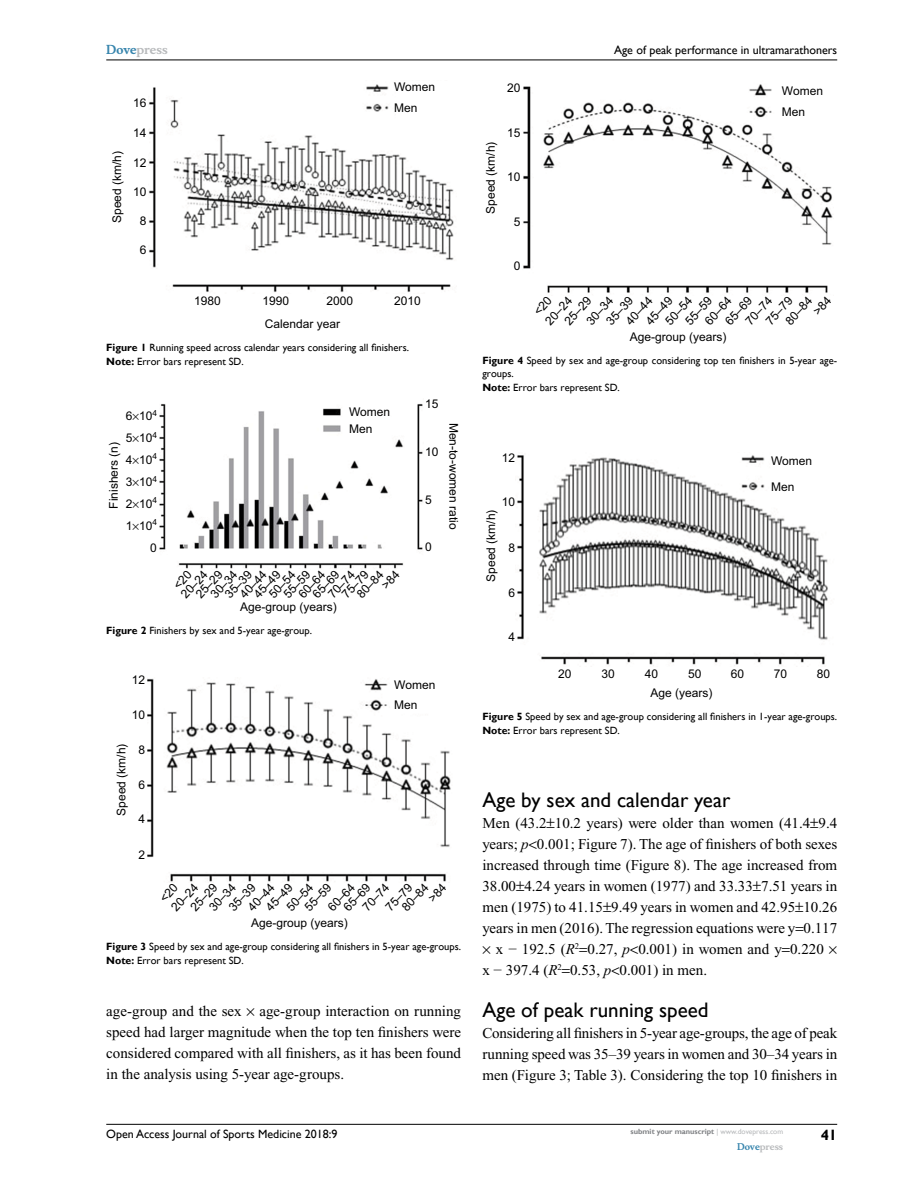
<style>
.page{position:relative;width:918px;height:1188px;background:#fff}
.page>*{position:absolute;margin:0;border:0;box-sizing:border-box;transform-origin:0 0}
.t1{font:21px "Gill Sans";color:#000}
.t2{font:15px/21px "Times New Roman";color:#000;text-align:justify}
.t3{font:700 15px "Gill Sans";color:#000}
.t4{font:12px/22.8px "Arial";color:#000}
.t5{font:12px "Gill Sans";color:#000}
.t6{font:700 12px "Musee";color:#b8babc}
.t7{font:10.5px/13.5px "Gill Sans";color:#000}
.t8{font:700 9px "Musee";color:#b8babc}
.t9{font:700 7.5px "Gill Sans";color:#808285}
.s1{color:#3785ad}
.s2{font-weight:700}
.s3{font-style:italic}
.s4{font-weight:400;color:#b8babc}
</style>
<div class="page">
<hr style="left:106px;top:1124px;width:731px;height:1px;background:#000">
<hr style="left:106px;top:60px;width:731px;height:1px;background:#000">
<img style="left:149px;top:84px;width:305px;height:209px">
<img style="left:160px;top:404px;width:263px;height:165px">
<img style="left:147px;top:678px;width:304px;height:204px">
<img style="left:523px;top:84px;width:310px;height:209px">
<img style="left:517px;top:455px;width:311px;height:211px">
<p class="t6" style="left:106px;top:43px;width:63px"><span class="s1">Dove</span>press</p>
<p class="t4" style="left:133px;top:91px;width:15px">16</p>
<p class="t4" style="left:105px;top:223px;width:74px;rotate:-90deg">Speed (km/h)</p>
<p class="t4" style="left:133px;top:121px;width:15px">14</p>
<p class="t4" style="left:133px;top:151px;width:15px">12</p>
<p class="t4" style="left:133px;top:180px;width:15px">10</p>
<p class="t4" style="left:140px;top:210px;width:8px">8</p>
<p class="t4" style="left:140px;top:239px;width:8px">6</p>
<p class="t4" style="left:394px;top:77px;width:43px;line-height:21px">Women<br>Men</p>
<p class="t4" style="left:265px;top:290px;width:90px;text-indent:62px">2000<br>Calendar year</p>
<p class="t4" style="left:394px;top:290px;width:28px">2010</p>
<p class="t4" style="left:194px;top:290px;width:28px">1980</p>
<p class="t4" style="left:262px;top:290px;width:28px">1990</p>
<p class="t7" style="left:106px;top:341px;width:304px"><span class="s2">Figure 1</span> Running speed across calendar years considering all finishers.<br><span class="s2">Note:</span> Error bars represent SD.</p>
<p class="t4" style="left:126px;top:405px;width:33px">6 10<sup>4</sup></p>
<p class="t4" style="left:126px;top:426px;width:33px">5 10<sup>4</sup></p>
<p class="t4" style="left:102px;top:509px;width:68px;rotate:-90deg">Finishers (n)</p>
<p class="t4" style="left:126px;top:448px;width:33px">4 10<sup>4</sup></p>
<p class="t4" style="left:126px;top:470px;width:33px">3 10<sup>4</sup></p>
<p class="t4" style="left:126px;top:492px;width:33px">2 10<sup>4</sup></p>
<p class="t4" style="left:126px;top:514px;width:33px">1 10<sup>4</sup></p>
<p class="t4" style="left:150px;top:536px;width:8px">0</p>
<p class="t4" style="left:349px;top:403px;width:43px;line-height:17.1px">Women<br>Men</p>
<p class="t4" style="left:277px;top:589px;width:35px;rotate:-47deg">55–59</p>
<p class="t4" style="left:247px;top:589px;width:35px;rotate:-47deg">45–49</p>
<p class="t4" style="left:219px;top:589px;width:35px;rotate:-47deg">35–39</p>
<p class="t4" style="left:306px;top:589px;width:35px;rotate:-47deg">65–69</p>
<p class="t4" style="left:336px;top:589px;width:35px;rotate:-47deg">75–79</p>
<p class="t4" style="left:190px;top:589px;width:35px;rotate:-47deg">25–29</p>
<p class="t4" style="left:292px;top:589px;width:35px;rotate:-47deg">60–64</p>
<p class="t4" style="left:263px;top:589px;width:35px;rotate:-47deg">50–54</p>
<p class="t4" style="left:234px;top:589px;width:35px;rotate:-47deg">40–44</p>
<p class="t4" style="left:204px;top:589px;width:35px;rotate:-47deg">30–34</p>
<p class="t4" style="left:351px;top:589px;width:35px;rotate:-47deg">80–84</p>
<p class="t4" style="left:322px;top:589px;width:35px;rotate:-47deg">70–74</p>
<p class="t4" style="left:175px;top:589px;width:35px;rotate:-47deg">20–24</p>
<p class="t4" style="left:240px;top:595px;width:98px">Age-group (years)</p>
<p class="t7" style="left:106px;top:624px;width:207px"><span class="s2">Figure 2</span> Finishers by sex and 5-year age-group.</p>
<p class="t4" style="left:425px;top:392px;width:15px">15</p>
<p class="t4" style="left:425px;top:441px;width:15px">10</p>
<p class="t4" style="left:425px;top:488px;width:8px">5</p>
<p class="t4" style="left:425px;top:536px;width:8px">0</p>
<p class="t4" style="left:465px;top:423px;width:108px;rotate:90deg">Men-to-women ratio</p>
<p class="t4" style="left:132px;top:668px;width:15px">12</p>
<p class="t4" style="left:132px;top:704px;width:15px">10</p>
<p class="t4" style="left:110px;top:816px;width:74px;rotate:-90deg">Speed (km/h)</p>
<p class="t4" style="left:139px;top:739px;width:8px">8</p>
<p class="t4" style="left:139px;top:774px;width:8px">6</p>
<p class="t4" style="left:139px;top:807px;width:8px">4</p>
<p class="t4" style="left:139px;top:843px;width:8px">2</p>
<p class="t4" style="left:394px;top:674px;width:43px;line-height:20.1px">Women<br>Men</p>
<p class="t4" style="left:292px;top:896px;width:35px;line-height:13.4px;text-indent:-12px;rotate:-47deg">50–54<br>55–59</p>
<p class="t4" style="left:333px;top:898px;width:35px;line-height:11.4px;text-indent:-11px;rotate:-47deg">60–64<br>65–69</p>
<p class="t4" style="left:260px;top:902px;width:35px;rotate:-47deg">45–49</p>
<p class="t4" style="left:369px;top:892px;width:35px;line-height:16.8px;text-indent:-16px;rotate:-47deg">70–74<br>75–79</p>
<p class="t4" style="left:222px;top:902px;width:35px;rotate:-47deg">35–39</p>
<p class="t4" style="left:184px;top:902px;width:35px;rotate:-47deg">25–29</p>
<p class="t4" style="left:242px;top:902px;width:35px;rotate:-47deg">40–44</p>
<p class="t4" style="left:416px;top:887px;width:22px;line-height:12.9px;text-indent:-25px;rotate:-47deg">80–84 &gt;84</p>
<p class="t4" style="left:203px;top:902px;width:35px;rotate:-47deg">30–34</p>
<p class="t4" style="left:165px;top:902px;width:35px;rotate:-47deg">20–24</p>
<p class="t4" style="left:251px;top:911px;width:98px">Age-group (years)</p>
<p class="t7" style="left:106px;top:940px;width:356px"><span class="s2">Figure 3</span> Speed by sex and age-group considering all finishers in 5-year age-groups.<br><span class="s2">Note:</span> Error bars represent SD.</p>
<p class="t2" style="left:106px;top:1001px;width:356px">age-group and the sex age-group interaction on running speed had larger magnitude when the top ten finishers were considered compared with all finishers, as it has been found in the analysis using 5-year age-groups.</p>
<p class="t4" style="left:507px;top:76px;width:15px">20</p>
<p class="t4" style="left:479px;top:214px;width:74px;rotate:-90deg">Speed (km/h)</p>
<p class="t4" style="left:507px;top:121px;width:15px">15</p>
<p class="t4" style="left:507px;top:166px;width:15px">10</p>
<p class="t4" style="left:514px;top:211px;width:8px">5</p>
<p class="t4" style="left:514px;top:254px;width:8px">0</p>
<p class="t5" style="left:614px;top:43px;width:225px">Age of peak performance in ultramarathoners</p>
<p class="t4" style="left:782px;top:80px;width:43px;line-height:21.3px">Women<br>Men</p>
<p class="t4" style="left:679px;top:315px;width:35px;rotate:-47deg">55–59</p>
<p class="t4" style="left:640px;top:315px;width:35px;rotate:-47deg">45–49</p>
<p class="t4" style="left:600px;top:315px;width:35px;rotate:-47deg">35–39</p>
<p class="t4" style="left:558px;top:315px;width:35px;rotate:-47deg">25–29</p>
<p class="t4" style="left:719px;top:315px;width:35px;rotate:-47deg">65–69</p>
<p class="t4" style="left:760px;top:315px;width:35px;rotate:-47deg">75–79</p>
<p class="t4" style="left:699px;top:315px;width:35px;rotate:-47deg">60–64</p>
<p class="t4" style="left:580px;top:315px;width:35px;rotate:-47deg">30–34</p>
<p class="t4" style="left:619px;top:315px;width:35px;rotate:-47deg">40–44</p>
<p class="t4" style="left:659px;top:315px;width:35px;rotate:-47deg">50–54</p>
<p class="t4" style="left:779px;top:315px;width:35px;rotate:-47deg">80–84</p>
<p class="t4" style="left:739px;top:315px;width:35px;rotate:-47deg">70–74</p>
<p class="t4" style="left:539px;top:315px;width:35px;rotate:-47deg">20–24</p>
<p class="t4" style="left:630px;top:325px;width:98px">Age-group (years)</p>
<p class="t7" style="left:482px;top:354px;width:356px"><span class="s2">Figure 4</span> Speed by sex and age-group considering top ten finishers in 5-year age&shy;groups.<br><span class="s2">Note:</span> Error bars represent SD.</p>
<p class="t4" style="left:502px;top:446px;width:15px">12</p>
<p class="t4" style="left:771px;top:447px;width:43px;line-height:26.1px">Women<br>Men</p>
<p class="t4" style="left:502px;top:490px;width:15px">10</p>
<p class="t4" style="left:479px;top:582px;width:74px;rotate:-90deg">Speed (km/h)</p>
<p class="t4" style="left:508px;top:536px;width:8px">8</p>
<p class="t4" style="left:508px;top:581px;width:8px">6</p>
<p class="t4" style="left:508px;top:626px;width:8px">4</p>
<p class="t4" style="left:650px;top:664px;width:64px;line-height:19px;text-indent:38px">50<br>Age (years)</p>
<p class="t4" style="left:731px;top:662px;width:15px">60</p>
<p class="t4" style="left:774px;top:662px;width:15px">70</p>
<p class="t4" style="left:817px;top:662px;width:15px">80</p>
<p class="t4" style="left:558px;top:662px;width:15px">20</p>
<p class="t4" style="left:601px;top:662px;width:15px">30</p>
<p class="t4" style="left:645px;top:662px;width:15px">40</p>
<p class="t7" style="left:482px;top:710px;width:356px"><span class="s2">Figure 5</span> Speed by sex and age-group considering all finishers in 1-year age-groups.<br><span class="s2">Note:</span> Error bars represent SD.</p>
<h1 class="t1" style="left:482px;top:788px;width:249px">Age by sex and calendar year</h1>
<p class="t2" style="left:482px;top:812px;width:356px">Men (43.2 10.2 years) were older than women (41.4 9.4</p>
<p class="t2" style="left:482px;top:833px;width:356px">years; <span class="s3">p</span> 0.001; Figure 7). The age of finishers of both sexes</p>
<p class="t2" style="left:482px;top:854px;width:356px">increased through time (Figure 8). The age increased from</p>
<p class="t2" style="left:482px;top:875px;width:356px">38.00 4.24 years in women (1977) and 33.33 7.51 years in</p>
<p class="t2" style="left:482px;top:896px;width:356px">men (1975) to 41.15 9.49 years in women and 42.95 10.26</p>
<p class="t2" style="left:482px;top:917px;width:356px">years in men (2016). The regression equations were y 0.117</p>
<p class="t2" style="left:496px;top:938px;width:330px">x − 192.5 (<span class="s3">R</span><sup>2</sup> 0.27, <span class="s3">p</span> 0.001) in women and y 0.220</p>
<p class="t2" style="left:482px;top:959px;width:226px">x − 397.4 (<span class="s3">R</span><sup>2</sup> 0.53, <span class="s3">p</span> 0.001) in men.</p>
<h1 class="t1" style="left:482px;top:998px;width:228px">Age of peak running speed</h1>
<p class="t2" style="left:482px;top:1022px;width:356px">Considering all finishers in 5-year age-groups, the age of peak running speed was 35–39 years in women and 30–34 years in men (Figure 3; Table 3). Considering the top 10 finishers in</p>
<p class="t5" style="left:106px;top:1127px;width:233px">Open Access Journal of Sports Medicine 2018:9</p>
<p class="t9" style="left:631px;top:1127px;width:154px">submit your manuscript <span class="s4">| www.dovepress.com</span></p>
<p class="t8" style="left:737px;top:1141px;width:48px"><span class="s1">Dove</span>press</p>
<p class="t3" style="left:821px;top:1126px;width:18px">41</p>
</div>
